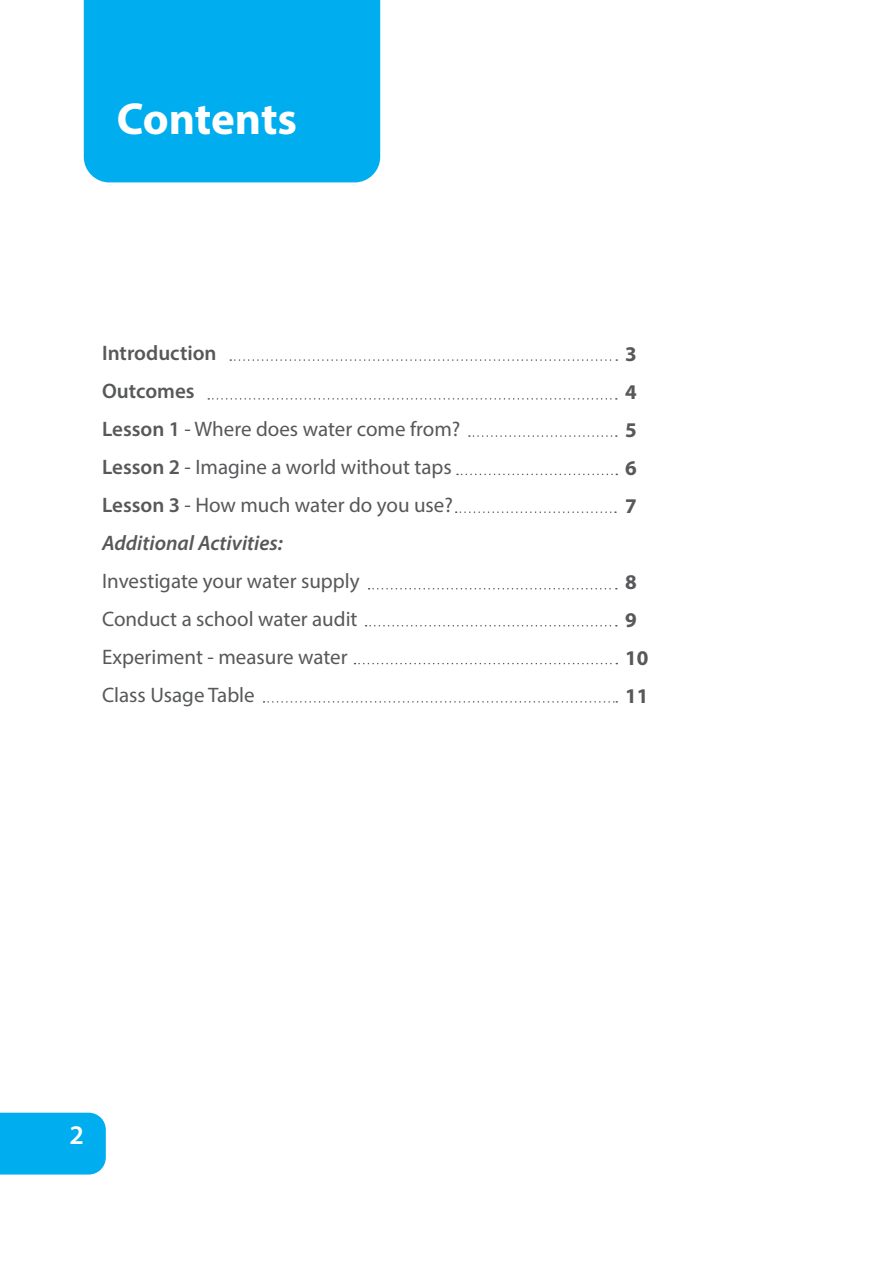
<style>
.page{position:relative;width:893px;height:1263px;background:#fff}
.page>*{position:absolute;margin:0;border:0;box-sizing:border-box;transform-origin:0 0}
.t1{font:700 45px "Myriad Pro";letter-spacing:-.005em;color:#fff}
.t2{font:600 27px "Myriad Pro";color:#fff}
.Sub_Heading{font:21px "Myriad Pro";color:#57585a}
.Sub_Heading-2{font:italic 600 21px "Myriad Pro";color:#57585a}
.Sub_Heading-3{font:600 21px "Myriad Pro";color:#57585a}
.Sub_Heading-4{font:700 21px "Myriad Pro";color:#57585a}
.s1{font-weight:600}
</style>
<div class="page">
<div style="left:84px;top:0;width:296px;height:182px;background:#00aeef"></div>
<div style="left:0;top:1113px;width:106px;height:61px;background:#00aeef"></div>
<svg style="left:230px;top:359px;width:387px;height:2px"></svg>
<svg style="left:208px;top:398px;width:409px;height:2px"></svg>
<svg style="left:469px;top:435px;width:148px;height:2px"></svg>
<svg style="left:457px;top:474px;width:160px;height:1px"></svg>
<svg style="left:456px;top:511px;width:160px;height:2px"></svg>
<svg style="left:369px;top:588px;width:248px;height:1px"></svg>
<svg style="left:366px;top:625px;width:251px;height:1px"></svg>
<svg style="left:355px;top:663px;width:262px;height:1px"></svg>
<svg style="left:264px;top:701px;width:353px;height:2px"></svg>
<p class="t1" style="left:117px;top:89px;width:182px">Contents</p>
<p class="Sub_Heading-3" style="left:102px;top:340px;width:116px">Introduction</p>
<p class="Sub_Heading-3" style="left:102px;top:378px;width:94px">Outcomes</p>
<p class="Sub_Heading" style="left:102px;top:416px;width:360px"><span class="s1">Lesson 1</span> - Where does water come from?</p>
<p class="Sub_Heading" style="left:102px;top:454px;width:351px"><span class="s1">Lesson 2</span> - Imagine a world without taps</p>
<p class="Sub_Heading" style="left:102px;top:492px;width:352px"><span class="s1">Lesson 3</span> - How much water do you use?</p>
<p class="Sub_Heading-2" style="left:102px;top:529px;width:182px">Additional Activities:</p>
<p class="Sub_Heading" style="left:102px;top:568px;width:259px">Investigate your water supply</p>
<p class="Sub_Heading" style="left:102px;top:606px;width:257px">Conduct a school water audit</p>
<p class="Sub_Heading" style="left:102px;top:644px;width:247px">Experiment - measure water</p>
<p class="Sub_Heading" style="left:102px;top:682px;width:154px">Class Usage Table</p>
<p class="Sub_Heading-4" style="left:625px;top:340px;width:13px">3</p>
<p class="Sub_Heading-4" style="left:625px;top:378px;width:13px">4</p>
<p class="Sub_Heading-4" style="left:625px;top:416px;width:13px">5</p>
<p class="Sub_Heading-4" style="left:625px;top:454px;width:13px">6</p>
<p class="Sub_Heading-4" style="left:625px;top:492px;width:13px">7</p>
<p class="Sub_Heading-4" style="left:625px;top:568px;width:13px">8</p>
<p class="Sub_Heading-4" style="left:625px;top:606px;width:13px">9</p>
<p class="Sub_Heading-4" style="left:625px;top:644px;width:25px">10</p>
<p class="Sub_Heading-4" style="left:625px;top:682px;width:25px">11</p>
<p class="t2" style="left:70px;top:1117px;width:16px">2</p>
</div>
